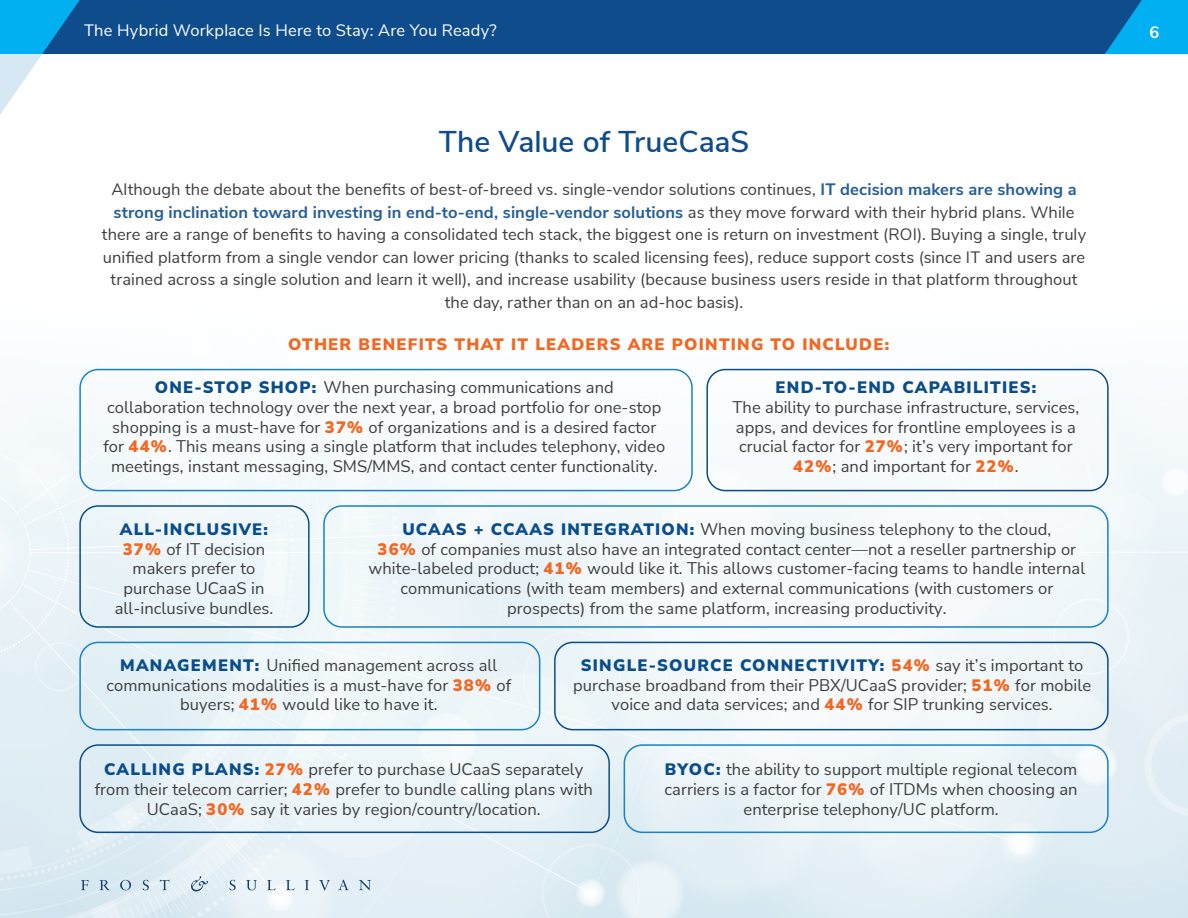
<style>
.page{position:relative;width:1188px;height:918px;background:#fff}
.page>*{position:absolute;margin:0;border:0;box-sizing:border-box;transform-origin:0 0}
.BR__1st_Lvl_Header{font:600 30px "Nunito Sans";color:#0e4c8b}
.BR__Body_Text{font:16.5px/19.8px "Nunito Sans";letter-spacing:.005em;color:#3e3e3f;text-align:center}
.t1{font:900 16.5px "Nunito Sans";letter-spacing:.075em;color:#f26823}
.t2{font:16.5px "Nunito Sans";letter-spacing:.01em;color:#fff}
.t3{font:700 16.5px "Nunito Sans";color:#fff}
.s1{font-weight:700;color:#265e97}
.s2{font-weight:900;color:#0a4d8b}
.s3{font-weight:900;color:#f26823}
</style>
<div class="page">
<img style="left:0;top:368px;width:1188px;height:550px">
<div style="left:97px;top:0;width:1008px;height:54px;background:#0e4c8b"></div>
<svg style="left:1105px;top:0;width:83px;height:54px"></svg>
<svg style="left:81px;top:880px;width:8px;height:10px"></svg>
<svg style="left:100px;top:880px;width:10px;height:10px"></svg>
<svg style="left:120px;top:880px;width:11px;height:10px"></svg>
<svg style="left:143px;top:880px;width:6px;height:10px"></svg>
<svg style="left:160px;top:880px;width:9px;height:10px"></svg>
<svg style="left:229px;top:880px;width:7px;height:10px"></svg>
<svg style="left:246px;top:880px;width:11px;height:10px"></svg>
<svg style="left:267px;top:880px;width:9px;height:10px"></svg>
<svg style="left:286px;top:880px;width:9px;height:10px"></svg>
<svg style="left:305px;top:880px;width:4px;height:10px"></svg>
<svg style="left:319px;top:880px;width:11px;height:10px"></svg>
<svg style="left:338px;top:880px;width:11px;height:10px"></svg>
<svg style="left:359px;top:880px;width:12px;height:10px"></svg>
<svg style="left:191px;top:876px;width:17px;height:15px"></svg>
<svg style="left:0;top:0;width:97px;height:115px"></svg>
<div style="left:79px;top:369px;width:614px;height:122px;border:2px solid #1b82c5;border-radius:18px"></div>
<div style="left:706px;top:369px;width:403px;height:122px;border:2px solid #0a4d8b;border-radius:18px"></div>
<div style="left:79px;top:505px;width:231px;height:123px;border:2px solid #0a4d8b;border-radius:18px"></div>
<div style="left:323px;top:505px;width:786px;height:123px;border:2px solid #1b82c5;border-radius:18px"></div>
<div style="left:79px;top:642px;width:461px;height:88px;border:2px solid #1b82c5;border-radius:18px"></div>
<div style="left:554px;top:642px;width:555px;height:88px;border:2px solid #0a4d8b;border-radius:18px"></div>
<div style="left:79px;top:744px;width:531px;height:89px;border:2px solid #0a4d8b;border-radius:18px"></div>
<div style="left:624px;top:744px;width:485px;height:89px;border:2px solid #1b82c5;border-radius:18px"></div>
<p class="t2" style="left:84px;top:18px;width:414px">The Hybrid Workplace Is Here to Stay: Are You Ready?</p>
<p class="t3" style="left:1150px;top:20px;width:11px">6</p>
<h1 class="BR__1st_Lvl_Header" style="left:439px;top:119px;width:312px">The Value of TrueCaaS</h1>
<p class="BR__Body_Text" style="left:102px;top:177px;width:986px;line-height:22.5px">Although the debate about the benefits of best-of-breed vs. single-vendor solutions continues, <span class="s1">IT decision makers are showing a strong inclination toward investing in end-to-end, single-vendor solutions</span> as they move forward with their hybrid plans. While there are a range of benefits to having a consolidated tech stack, the biggest one is return on investment (ROI). Buying a single, truly unified platform from a single vendor can lower pricing (thanks to scaled licensing fees), reduce support costs (since IT and users are trained across a single solution and learn it well), and increase usability (because business users reside in that platform throughout the day, rather than on an ad-hoc basis).</p>
<p class="t1" style="left:288px;top:332px;width:603px">OTHER BENEFITS THAT IT LEADERS ARE POINTING TO INCLUDE:</p>
<p class="BR__Body_Text" style="left:103px;top:377px;width:563px"><span class="s2">ONE-STOP SHOP:</span> When purchasing communications and<br>collaboration technology over the next year, a broad portfolio for one-stop shopping is a must-have for <span class="s3">37%</span> of organizations and is a desired factor for <span class="s3">44%</span>. This means using a single platform that includes telephony, video meetings, instant messaging, SMS/MMS, and contact center functionality.</p>
<p class="BR__Body_Text" style="left:733px;top:377px;width:348px"><span class="s2">END-TO-END CAPABILITIES:<br></span>The ability to purchase infrastructure, services, apps, and devices for frontline employees is a crucial factor for <span class="s3">27%</span>; it’s very important for <span class="s3">42%</span>; and important for <span class="s3">22%</span>.</p>
<p class="BR__Body_Text" style="left:115px;top:519px;width:160px"><span class="s2">ALL-INCLUSIVE:<br></span><span class="s3">37%</span> of IT decision makers prefer to purchase UCaaS in all-inclusive bundles.</p>
<p class="BR__Body_Text" style="left:369px;top:519px;width:718px"><span class="s2">UCAAS + CCAAS INTEGRATION:</span> When moving business telephony to the cloud,<br><span class="s3">36%</span> of companies must also have an integrated contact center—not a reseller partnership or white-labeled product; <span class="s3">41%</span> would like it. This allows customer-facing teams to handle internal communications (with team members) and external communications (with customers or prospects) from the same platform, increasing productivity.</p>
<p class="BR__Body_Text" style="left:106px;top:654px;width:406px"><span class="s2">MANAGEMENT:</span> Unified management across all communications modalities is a must-have for <span class="s3">38%</span> of buyers; <span class="s3">41%</span> would like to have it.</p>
<p class="BR__Body_Text" style="left:573px;top:654px;width:520px"><span class="s2">SINGLE-SOURCE CONNECTIVITY:</span> <span class="s3">54%</span> say it’s important to purchase broadband from their PBX/UCaaS provider; <span class="s3">51%</span> for mobile voice and data services; and <span class="s3">44%</span> for SIP trunking services.</p>
<p class="BR__Body_Text" style="left:95px;top:759px;width:500px"><span class="s2">CALLING PLANS:</span> <span class="s3">27%</span> prefer to purchase UCaaS separately from their telecom carrier; <span class="s3">42%</span> prefer to bundle calling plans with<br>UCaaS; <span class="s3">30%</span> say it varies by region/country/location.</p>
<p class="BR__Body_Text" style="left:665px;top:759px;width:415px"><span class="s2">BYOC:</span> the ability to support multiple regional telecom carriers is a factor for <span class="s3">76%</span> of ITDMs when choosing an enterprise telephony/UC platform.</p>
</div>
